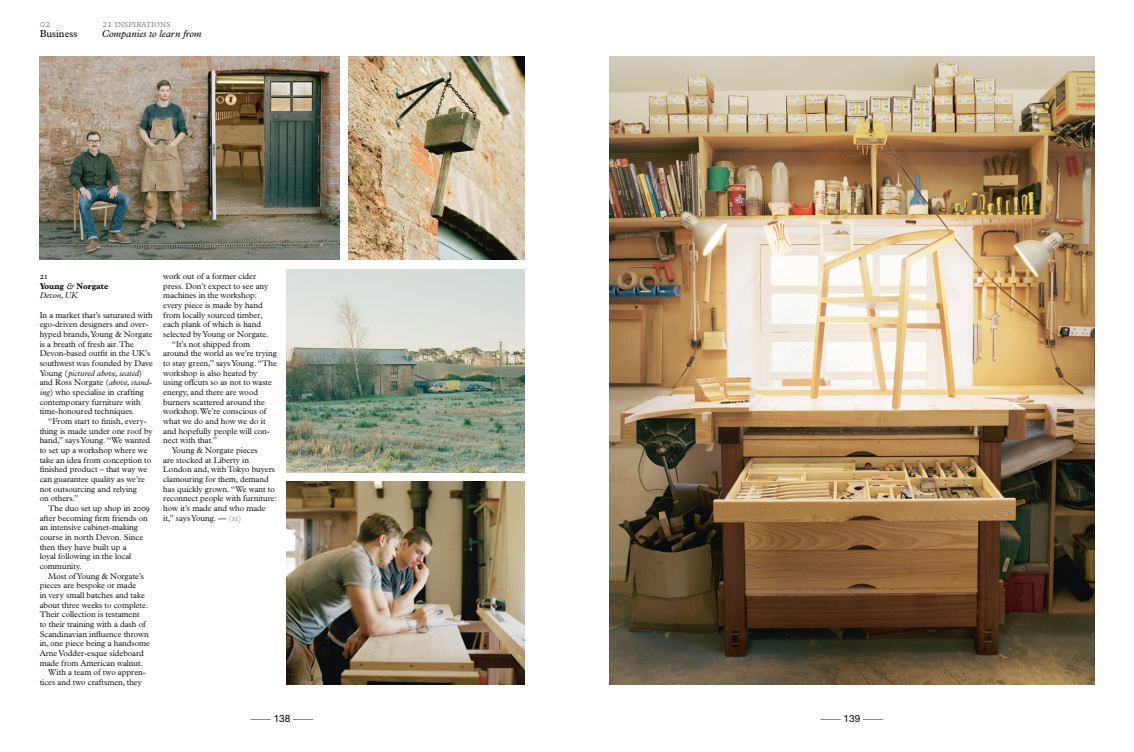
<style>
.page{position:relative;width:1134px;height:752px;background:#fff}
.page>*{position:absolute;margin:0;border:0;box-sizing:border-box;transform-origin:0 0}
.t1{font:italic 10px/10px "Plantin MT Std";color:#000}
.t2{font:10px "Helvetica Neue";color:#000}
.t3{font:10px/10px "Plantin MT Std";color:#000}
.t4{font:300 8.2px "Plantin MT Std";color:#000}
.t5{font:italic 300 8.2px "Plantin MT Std";color:#000}
.t6{font:700 8.2px/9.7px "Plantin MT Std";color:#000}
.s1{color:#949290}
.s2{font-style:normal;color:#949290}
.s3{font-weight:300}
.s4{font-weight:400;font-style:italic}
.s5{font-weight:300;font-style:italic}
.s6{font-style:normal}
.s7{font-style:italic}
.s8{font-family:"Plantin MT Std"}
</style>
<div class="page">
<img style="left:287px;top:269px;width:237px;height:203px">
<img style="left:40px;top:57px;width:299px;height:202px">
<img style="left:287px;top:481px;width:237px;height:203px">
<img style="left:609px;top:57px;width:485px;height:627px">
<img style="left:349px;top:57px;width:175px;height:202px">
<p class="t3" style="left:40px;top:19px;width:39px"><span class="s1">02<br></span>Business</p>
<p class="t1" style="left:102px;top:18px;width:101px"><span class="s2">21 inspirations<br></span>Companies to learn from</p>
<p class="t6" style="left:40px;top:271px;width:70px"><span class="s3">21<br></span>Young <span class="s4">&amp;</span> Norgate<br><span class="s5">Devon, UK</span></p>
<p class="t4" style="left:40px;top:310px;width:115px">In a market that’s saturated with</p>
<p class="t4" style="left:40px;top:320px;width:110px">ego-driven designers and over-</p>
<p class="t4" style="left:40px;top:329px;width:114px">hyped brands, Young &amp; Norgate</p>
<p class="t4" style="left:40px;top:339px;width:96px">is a breath of fresh air. The</p>
<p class="t4" style="left:40px;top:348px;width:112px">Devon-based outfit in the UK’s</p>
<p class="t4" style="left:40px;top:358px;width:115px">southwest was founded by Dave</p>
<p class="t5" style="left:40px;top:368px;width:104px"><span class="s6">Young (</span>pictured above, seated<span class="s6">)</span></p>
<p class="t4" style="left:40px;top:377px;width:114px">and Ross Norgate (<span class="s7">above, stand-</span></p>
<p class="t4" style="left:40px;top:387px;width:106px"><span class="s7">ing</span>) who specialise in crafting</p>
<p class="t4" style="left:40px;top:397px;width:102px">contemporary furniture with</p>
<p class="t4" style="left:40px;top:406px;width:96px">time-honoured techniques.</p>
<p class="t4" style="left:48px;top:416px;width:100px">“From start to finish, every-</p>
<p class="t4" style="left:40px;top:426px;width:114px">thing is made under one roof by</p>
<p class="t4" style="left:40px;top:435px;width:112px">hand,” says Young. “We wanted</p>
<p class="t4" style="left:40px;top:445px;width:109px">to set up a workshop where we</p>
<p class="t4" style="left:40px;top:455px;width:113px">take an idea from conception to</p>
<p class="t4" style="left:40px;top:464px;width:109px">finished product – that way we</p>
<p class="t4" style="left:40px;top:474px;width:107px">can guarantee quality as we’re</p>
<p class="t4" style="left:40px;top:484px;width:99px">not outsourcing and relying</p>
<p class="t4" style="left:40px;top:493px;width:40px">on others.”</p>
<p class="t4" style="left:48px;top:503px;width:103px">The duo set up shop in 2009</p>
<p class="t4" style="left:40px;top:513px;width:110px">after becoming firm friends on</p>
<p class="t4" style="left:40px;top:522px;width:100px">an intensive cabinet-making</p>
<p class="t4" style="left:40px;top:532px;width:105px">course in north Devon. Since</p>
<p class="t4" style="left:40px;top:542px;width:88px">then they have built up a</p>
<p class="t4" style="left:40px;top:551px;width:93px">loyal following in the local</p>
<p class="t4" style="left:40px;top:561px;width:44px">community.</p>
<p class="t4" style="left:48px;top:570px;width:97px">Most of Young &amp; Norgate’s</p>
<p class="t4" style="left:40px;top:580px;width:98px">pieces are bespoke or made</p>
<p class="t4" style="left:40px;top:590px;width:107px">in very small batches and take</p>
<p class="t4" style="left:40px;top:599px;width:110px">about three weeks to complete.</p>
<p class="t4" style="left:40px;top:609px;width:101px">Their collection is testament</p>
<p class="t4" style="left:40px;top:619px;width:108px">to their training with a dash of</p>
<p class="t4" style="left:40px;top:628px;width:111px">Scandinavian influence thrown</p>
<p class="t4" style="left:40px;top:638px;width:112px">in, one piece being a handsome</p>
<p class="t4" style="left:40px;top:648px;width:106px">Arne Vodder-esque sideboard</p>
<p class="t4" style="left:40px;top:657px;width:105px">made from American walnut.</p>
<p class="t4" style="left:48px;top:667px;width:99px">With a team of two appren-</p>
<p class="t4" style="left:40px;top:677px;width:104px">tices and two craftsmen, they</p>
<p class="t4" style="left:163px;top:271px;width:94px">work out of a former cider</p>
<p class="t4" style="left:163px;top:281px;width:106px">press. Don’t expect to see any</p>
<p class="t4" style="left:163px;top:291px;width:95px">machines in the workshop:</p>
<p class="t4" style="left:163px;top:300px;width:101px">every piece is made by hand</p>
<p class="t4" style="left:163px;top:310px;width:101px">from locally sourced timber,</p>
<p class="t4" style="left:163px;top:319px;width:99px">each plank of which is hand</p>
<p class="t4" style="left:163px;top:329px;width:107px">selected by Young or Norgate.</p>
<p class="t4" style="left:172px;top:339px;width:80px">“It’s not shipped from</p>
<p class="t4" style="left:163px;top:348px;width:115px">around the world as we’re trying</p>
<p class="t4" style="left:163px;top:358px;width:115px">to stay green,” says Young. “The</p>
<p class="t4" style="left:163px;top:368px;width:95px">workshop is also heated by</p>
<p class="t4" style="left:163px;top:377px;width:110px">using offcuts so as not to waste</p>
<p class="t4" style="left:163px;top:387px;width:96px">energy, and there are wood</p>
<p class="t4" style="left:163px;top:397px;width:103px">burners scattered around the</p>
<p class="t4" style="left:163px;top:406px;width:105px">workshop. We’re conscious of</p>
<p class="t4" style="left:163px;top:416px;width:104px">what we do and how we do it</p>
<p class="t4" style="left:163px;top:426px;width:108px">and hopefully people will con-</p>
<p class="t4" style="left:163px;top:435px;width:55px">nect with that.”</p>
<p class="t4" style="left:172px;top:445px;width:87px">Young &amp; Norgate pieces</p>
<p class="t4" style="left:163px;top:455px;width:87px">are stocked at Liberty in</p>
<p class="t4" style="left:163px;top:464px;width:113px">London and, with Tokyo buyers</p>
<p class="t4" style="left:163px;top:474px;width:107px">clamouring for them, demand</p>
<p class="t4" style="left:163px;top:484px;width:113px">has quickly grown. “We want to</p>
<p class="t4" style="left:163px;top:493px;width:115px">reconnect people with furniture:</p>
<p class="t4" style="left:163px;top:503px;width:104px">how it’s made and who made</p>
<p class="t4" style="left:163px;top:513px;width:80px">it,” says Young. — <span class="s1">(m)</span></p>
<p class="t2" style="left:251px;top:712px;width:64px"><span class="s8">—</span>138 <span class="s8">—</span></p>
<p class="t2" style="left:821px;top:712px;width:64px"><span class="s8">—</span>139 <span class="s8">—</span></p>
</div>
